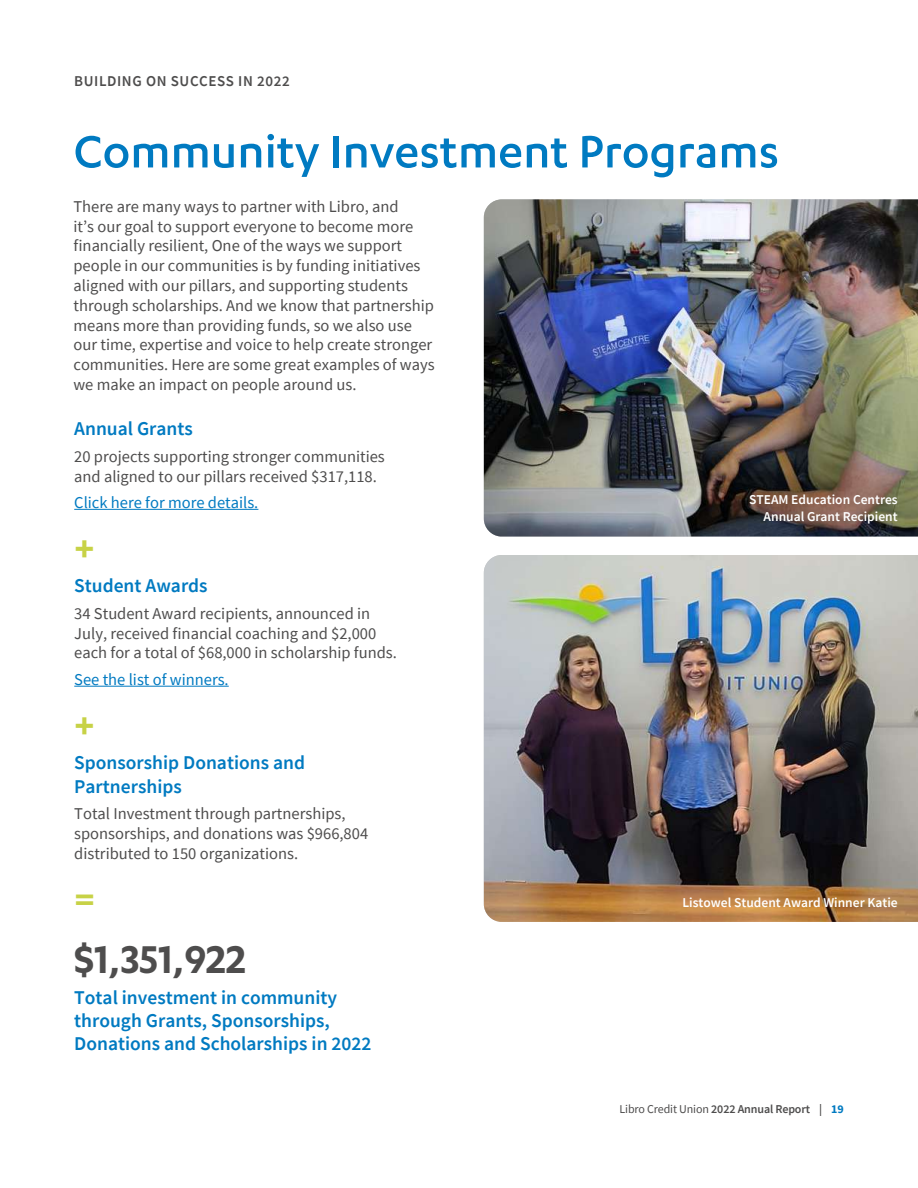
<style>
.page{position:relative;width:918px;height:1188px;background:#fff}
.page>*{position:absolute;margin:0;border:0;box-sizing:border-box;transform-origin:0 0}
.t1{font:500 52.5px "Karbon";color:#007ac1}
.t2{font:600 45px "Karbon";color:#4e4d4d}
.t3{font:600 45px "Karbon";color:#c7d246}
.t4{font:600 19.5px/23.4px "Source Sans Pro";color:#007ac1}
.t5{font:16.5px/19.8px "Source Sans Pro";color:#4e4d4d}
.t6{font:16.5px "Source Sans Pro";color:#007ac1}
.t7{font:600 15px "Source Sans Pro";letter-spacing:.04em;color:#4e4d4d}
.t8{font:600 13.5px/16.2px "Source Sans Pro";color:#fff;text-align:right}
.t9{font:600 12px "Source Sans Pro";letter-spacing:-.01em;color:#4e4d4d}
.s1{font-weight:400}
.s2{font-weight:700;color:#007ac1}
</style>
<div class="page">
<img style="left:484px;top:199px;width:434px;height:338px">
<img style="left:484px;top:555px;width:434px;height:367px">
<hr style="left:74px;top:509px;width:184px;height:1px;background:#007ac1">
<hr style="left:74px;top:686px;width:155px;height:1px;background:#007ac1">
<p class="t7" style="left:74px;top:71px;width:217px">BUILDING ON SUCCESS IN 2022</p>
<h1 class="t1" style="left:73px;top:122px;width:707px">Community Investment Programs</h1>
<p class="t5" style="left:73px;top:196px;width:363px">There are many ways to partner with Libro, and<br>it’s our goal to support everyone to become more financially resilient, One of the ways we support people in our communities is by funding initiatives aligned with our pillars, and supporting students through scholarships. And we know that partnership means more than providing funds, so we also use our time, expertise and voice to help create stronger communities. Here are some great examples of ways we make an impact on people around us.</p>
<p class="t4" style="left:74px;top:417px;width:120px">Annual Grants</p>
<p class="t5" style="left:74px;top:446px;width:312px">20 projects supporting stronger communities and aligned to our pillars received $317,118.</p>
<p class="t6" style="left:74px;top:492px;width:186px">Click here for more details.</p>
<h2 class="t3" style="left:74px;top:523px;width:22px">+</h2>
<p class="t4" style="left:74px;top:574px;width:135px">Student Awards</p>
<p class="t5" style="left:74px;top:603px;width:324px">34 Student Award recipients, announced in<br>July, received financial coaching and $2,000 each for a total of $68,000 in scholarship funds.</p>
<p class="t6" style="left:74px;top:669px;width:156px">See the list of winners.</p>
<h2 class="t3" style="left:74px;top:700px;width:22px">+</h2>
<p class="t4" style="left:74px;top:751px;width:232px">Sponsorship Donations and<br>Partnerships</p>
<p class="t5" style="left:74px;top:804px;width:295px">Total Investment through partnerships, sponsorships, and donations was $966,804 distributed to 150 organizations.</p>
<h2 class="t3" style="left:74px;top:874px;width:23px">=</h2>
<h2 class="t2" style="left:74px;top:934px;width:174px">$1,351,922</h2>
<p class="t4" style="left:74px;top:985px;width:299px">Total investment in community through Grants, Sponsorships,<br>Donations and Scholarships in 2022</p>
<p class="t8" style="left:749px;top:492px;width:150px">STEAM Education Centres<br>Annual Grant Recipient</p>
<p class="t8" style="left:682px;top:894px;width:217px">Listowel Student Award Winner Katie</p>
<p class="t9" style="left:620px;top:1101px;width:226px"><span class="s1">Libro Credit Union</span> 2022 Annual Report | <span class="s2">19</span></p>
</div>
